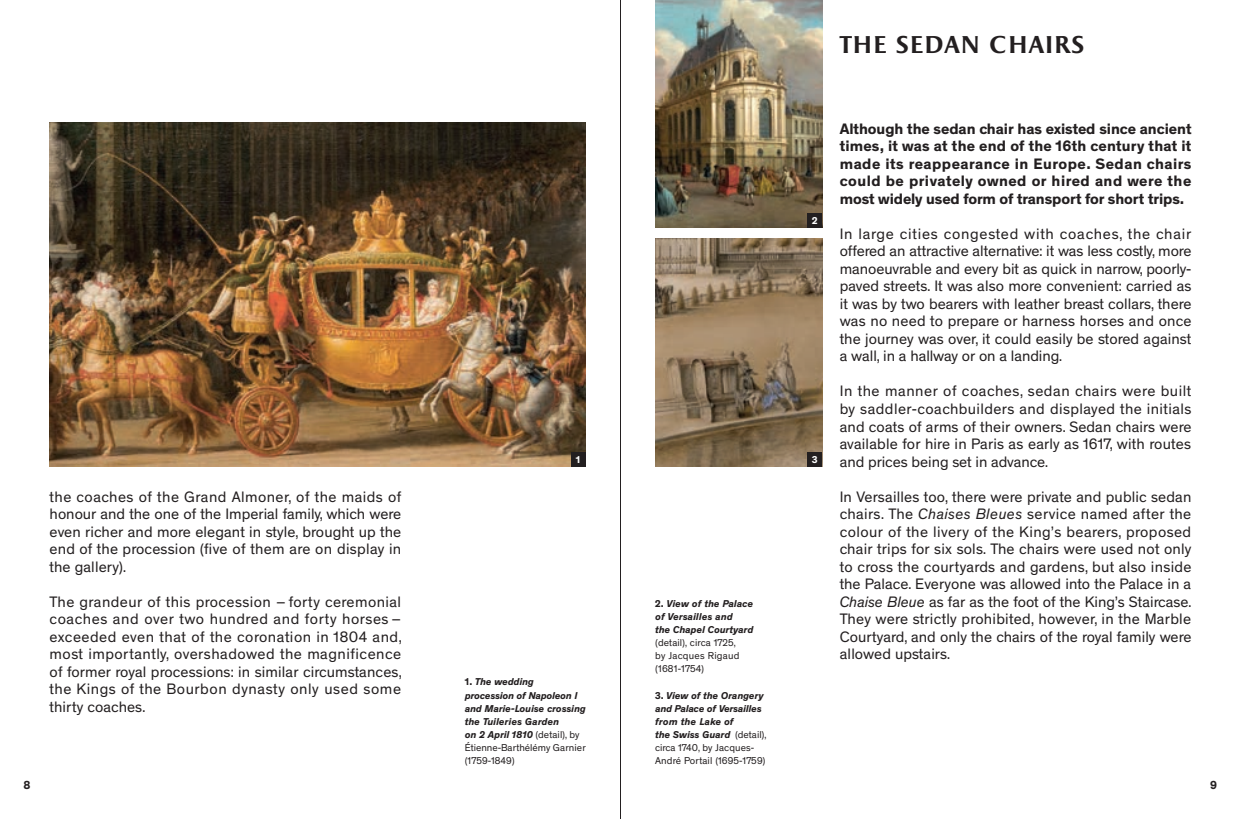
<style>
.page{position:relative;width:1241px;height:819px;background:#fff}
.page>*{position:absolute;margin:0;border:0;box-sizing:border-box;transform-origin:0 0}
.t1{font:700 24.5px "Apollon";color:#231f20}
.t2{font:15.4px/17.5px "Theinhardt";letter-spacing:.005em;color:#231f20;text-align:justify}
.t3{font:700 15.4px/17.5px "Theinhardt";letter-spacing:-.005em;color:#231f20;text-align:justify}
.t4{font:700 11.9px "Theinhardt";color:#231f20}
.t5{font:italic 700 10.15px/13.1px "Theinhardt";color:#231f20}
.t6{font:10.15px/13.1px "Theinhardt";letter-spacing:.02em;color:#231f20}
.t7{font:700 10.15px "Theinhardt";color:#fff}
.s1{font-style:normal}
.s2{font-weight:400;font-style:normal}
.s3{font-style:italic}
</style>
<div class="page">
<img style="left:50px;top:123px;width:535px;height:343px">
<div style="left:570px;top:451px;width:15px;height:15px;background:#231f20"></div>
<img style="left:655px;top:0;width:167px;height:228px">
<div style="left:807px;top:213px;width:15px;height:15px;background:#231f20"></div>
<img style="left:655px;top:239px;width:167px;height:227px">
<div style="left:807px;top:451px;width:15px;height:15px;background:#231f20"></div>
<hr style="left:620px;top:0;width:1px;height:819px;background:#231f20">
<p class="t2" style="left:50px;top:488px;width:353px">the coaches of the Grand Almoner, of the maids of honour and the one of the Imperial family, which were even richer and more elegant in style, brought up the end of the procession (five of them are on display in the gallery).</p>
<p class="t2" style="left:50px;top:593px;width:353px">The grandeur of this procession – forty ceremonial coaches and over two hundred and forty horses – exceeded even that of the coronation in 1804 and, most importantly, overshadowed the magnificence of former royal processions: in similar circumstances, the Kings of the Bourbon dynasty only used some thirty coaches.</p>
<p class="t7" style="left:575px;top:453px;width:7px">1</p>
<p class="t5" style="left:464px;top:675px;width:122px"><span class="s1">1.</span> The wedding<br>procession of Napoleon I and Marie-Louise crossing the Tuileries Garden<br>on 2 April 1810 <span class="s2">(detail), by<br>Étienne-Barthélémy Garnier (1759-1849)</span></p>
<p class="t5" style="left:655px;top:597px;width:99px"><span class="s1">2.</span> View of the Palace of Versailles and<br>the Chapel Courtyard</p>
<p class="t6" style="left:655px;top:636px;width:86px">(detail), circa 1725, by Jacques Rigaud (1681-1754)</p>
<p class="t5" style="left:655px;top:688px;width:113px"><span class="s1">3.</span> View of the Orangery and Palace of Versailles from the Lake of<br>the Swiss Guard <span class="s2">(detail), circa 1740, by Jacques-<br>André Portail (1695-1759)</span></p>
<h1 class="t1" style="left:839px;top:31px;width:247px">THE SEDAN CHAIRS</h1>
<p class="t7" style="left:811px;top:214px;width:7px">2</p>
<p class="t7" style="left:811px;top:453px;width:7px">3</p>
<p class="t3" style="left:839px;top:120px;width:353px">Although the sedan chair has existed since ancient times, it was at the end of the 16th century that it made its reappearance in Europe. Sedan chairs could be privately owned or hired and were the most widely used form of transport for short trips.</p>
<p class="t2" style="left:839px;top:225px;width:353px">In large cities congested with coaches, the chair offered an attractive alternative: it was less costly, more manoeuvrable and every bit as quick in narrow, poorly&shy;paved streets. It was also more convenient: carried as it was by two bearers with leather breast collars, there was no need to prepare or harness horses and once the journey was over, it could easily be stored against a wall, in a hallway or on a landing.</p>
<p class="t2" style="left:839px;top:383px;width:353px">In the manner of coaches, sedan chairs were built by saddler-coachbuilders and displayed the initials and coats of arms of their owners. Sedan chairs were available for hire in Paris as early as 1617, with routes and prices being set in advance.</p>
<p class="t2" style="left:839px;top:488px;width:353px">In Versailles too, there were private and public sedan chairs. The <span class="s3">Chaises Bleues</span> service named after the colour of the livery of the King’s bearers, proposed chair trips for six sols. The chairs were used not only to cross the courtyards and gardens, but also inside the Palace. Everyone was allowed into the Palace in a <span class="s3">Chaise Bleue</span> as far as the foot of the King’s Staircase.<br>They were strictly prohibited, however, in the Marble Courtyard, and only the chairs of the royal family were allowed upstairs.</p>
<p class="t4" style="left:24px;top:777px;width:9px">8</p>
<p class="t4" style="left:1209px;top:777px;width:9px">9</p>
</div>
